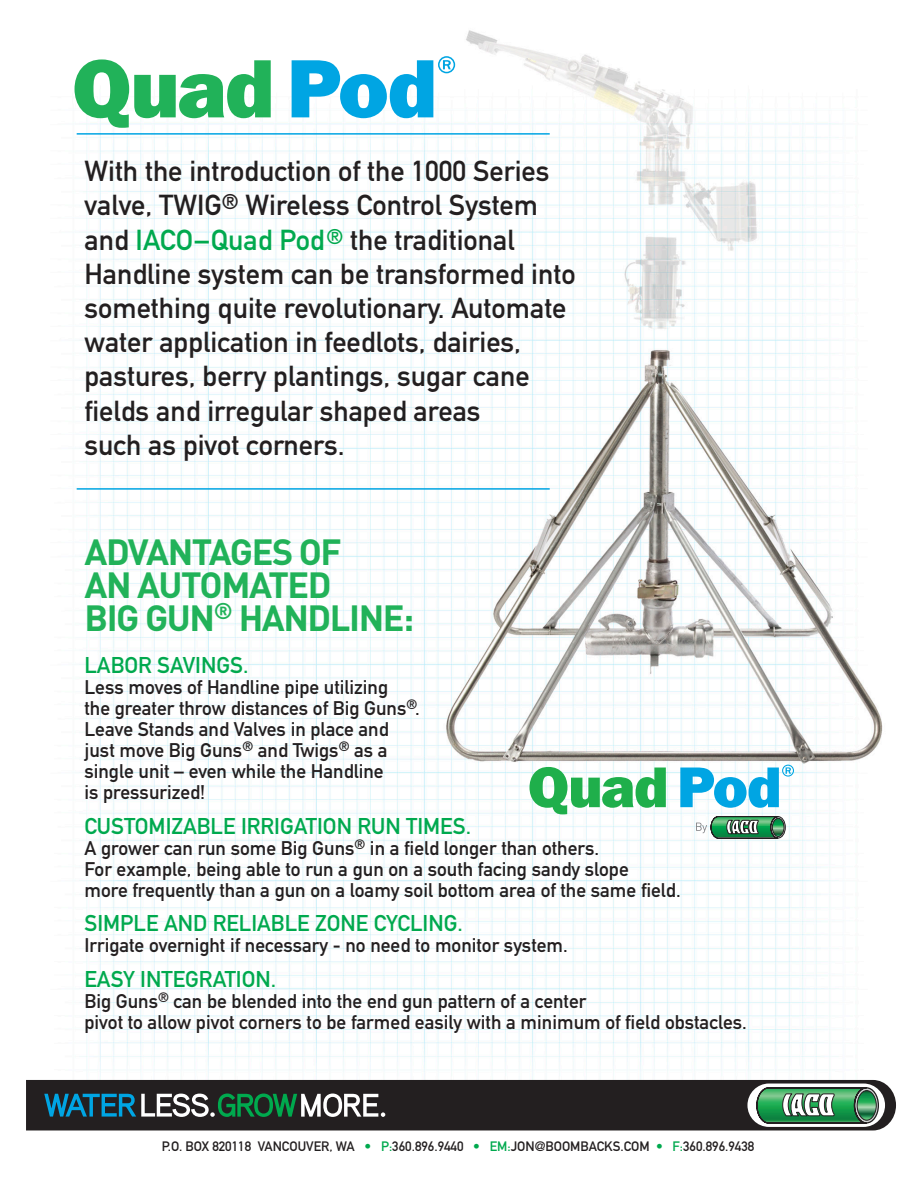
<style>
.page{position:relative;width:918px;height:1188px;background:#fff}
.page>*{position:absolute;margin:0;border:0;box-sizing:border-box;transform-origin:0 0}
.t1{font:700 36px "DIN";letter-spacing:-.04em;color:#21b259}
.t2{font:28.5px/34.2px "DIN Mittelschrift LT";color:#231f20}
.t3{font:22.5px "DIN Mittelschrift LT";color:#00a94e}
.t4{font:19.5px/21px "DIN Mittelschrift LT";color:#231f20}
.t5{font:13.5px "DIN Mittelschrift LT";color:#231f20}
.s1{color:#00a94e}
</style>
<div class="page">
<img style="left:26px;top:30px;width:857px;height:1101px">
<hr style="left:77px;top:488px;width:473px;height:2px;background:#00a5e3">
<hr style="left:77px;top:133px;width:473px;height:2px;background:#00a5e3">
<svg style="left:26px;top:1080px;width:870px;height:50px;background:#343e3a"></svg>
<div style="left:857px;top:1090px;width:20px;height:31px;border:1px solid #231f20;border-radius:50%"></div>
<svg style="left:75px;top:59px;width:196px;height:69px"></svg>
<svg style="left:292px;top:56px;width:163px;height:62px"></svg>
<div style="left:770px;top:816px;width:16px;height:22px;border:1px solid #231f20;border-radius:50%"></div>
<svg style="left:696px;top:816px;width:88px;height:23px"></svg>
<div style="left:772px;top:818px;width:12px;height:19px;border:1px solid #231f20;border-radius:50%"></div>
<svg style="left:530px;top:767px;width:136px;height:47px"></svg>
<svg style="left:680px;top:765px;width:114px;height:43px"></svg>
<p class="t2" style="left:84px;top:154px;width:493px">With the introduction of the 1000 Series valve, TWIG<sup>®</sup> Wireless Control System and <span class="s1">IACO–Quad Pod</span><sup>®</sup> the traditional Handline system can be transformed into something quite revolutionary. Automate water application in feedlots, dairies, pastures, berry plantings, sugar cane fields and irregular shaped areas<br>such as pivot corners.</p>
<p class="t1" style="left:84px;top:529px;width:259px">ADVANTAGES OF</p>
<p class="t1" style="left:84px;top:562px;width:249px">AN AUTOMATED</p>
<p class="t1" style="left:84px;top:595px;width:331px">BIG GUN<sup>®</sup> HANDLINE:</p>
<p class="t3" style="left:84px;top:652px;width:165px">LABOR SAVINGS.</p>
<p class="t4" style="left:84px;top:677px;width:337px">Less moves of Handline pipe utilizing<br>the greater throw distances of Big Guns<sup>®</sup>.<br>Leave Stands and Valves in place and just move Big Guns<sup>®</sup> and Twigs<sup>®</sup> as a single unit – even while the Handline<br>is pressurized!</p>
<p class="t3" style="left:84px;top:813px;width:388px">CUSTOMIZABLE IRRIGATION RUN TIMES.</p>
<p class="t4" style="left:84px;top:837px;width:598px">A grower can run some Big Guns<sup>®</sup> in a field longer than others.<br>For example, being able to run a gun on a south facing sandy slope<br>more frequently than a gun on a loamy soil bottom area of the same field.</p>
<p class="t3" style="left:84px;top:910px;width:380px">SIMPLE AND RELIABLE ZONE CYCLING.</p>
<p class="t4" style="left:84px;top:935px;width:485px">Irrigate overnight if necessary - no need to monitor system.</p>
<p class="t3" style="left:84px;top:966px;width:193px">EASY INTEGRATION.</p>
<p class="t4" style="left:84px;top:990px;width:664px">Big Guns<sup>®</sup> can be blended into the end gun pattern of a center<br>pivot to allow pivot corners to be farmed easily with a minimum of field obstacles.</p>
<p class="t5" style="left:162px;top:1138px;width:594px">P.O. BOX 820118 VANCOUVER, WA <span class="s1">• P:</span>360.896.9440 <span class="s1">• EM:</span>JON@BOOMBACKS.COM <span class="s1">• F:</span>360.896.9438</p>
</div>
